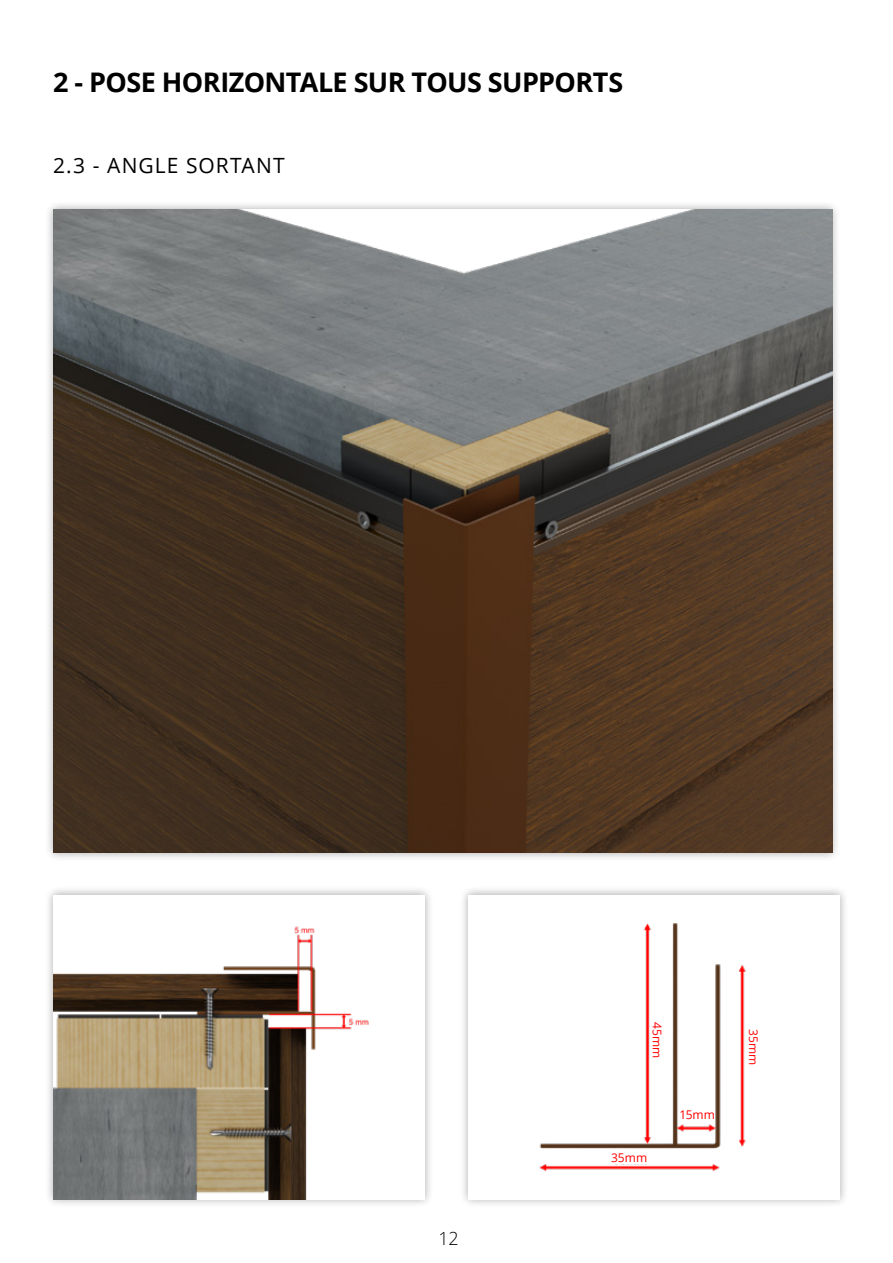
<style>
.page{position:relative;width:893px;height:1263px;background:#fff}
.page>*{position:absolute;margin:0;border:0;box-sizing:border-box;transform-origin:0 0}
.t1{font:700 27px "Open Sans";letter-spacing:-.025em;color:#000}
.t2{font:21px "Open Sans";letter-spacing:.05em;color:#000}
.t3{font:300 18px "Open Sans";color:#000}
.t4{font:12px "Open Sans";letter-spacing:.005em;color:#f00}
</style>
<div class="page">
<div style="left:44px;top:200px;width:797px;height:662px;background:#000;opacity:.33"></div>
<img style="left:53px;top:210px;width:779px;height:643px">
<div style="left:44px;top:886px;width:389px;height:323px;background:#000;opacity:.33"></div>
<img style="left:53px;top:895px;width:371px;height:304px">
<div style="left:459px;top:886px;width:390px;height:323px;background:#000;opacity:.33"></div>
<img style="left:469px;top:895px;width:371px;height:304px">
<div style="left:314px;top:905px;width:34px;height:9px;background:#fff"></div>
<div style="left:747px;top:1013px;width:11px;height:68px;background:#fff"></div>
<div style="left:650px;top:1006px;width:12px;height:68px;background:#fff"></div>
<div style="left:595px;top:1153px;width:68px;height:10px;background:#fff"></div>
<div style="left:679px;top:1110px;width:36px;height:14px;background:#fff"></div>
<p class="t1" style="left:53px;top:63px;width:572px">2 - POSE HORIZONTALE SUR TOUS SUPPORTS</p>
<p class="t2" style="left:53px;top:151px;width:233px">2.3 - ANGLE SORTANT</p>
<p class="t3" style="left:439px;top:1226px;width:22px">12</p>
<p class="t4" style="left:665px;top:1022px;width:38px;rotate:90deg">45mm</p>
<p class="t4" style="left:611px;top:1150px;width:38px">35mm</p>
<p class="t4" style="left:679px;top:1106px;width:37px">15mm</p>
<p class="t4" style="left:762px;top:1029px;width:38px;rotate:90deg">35mm</p>
</div>
